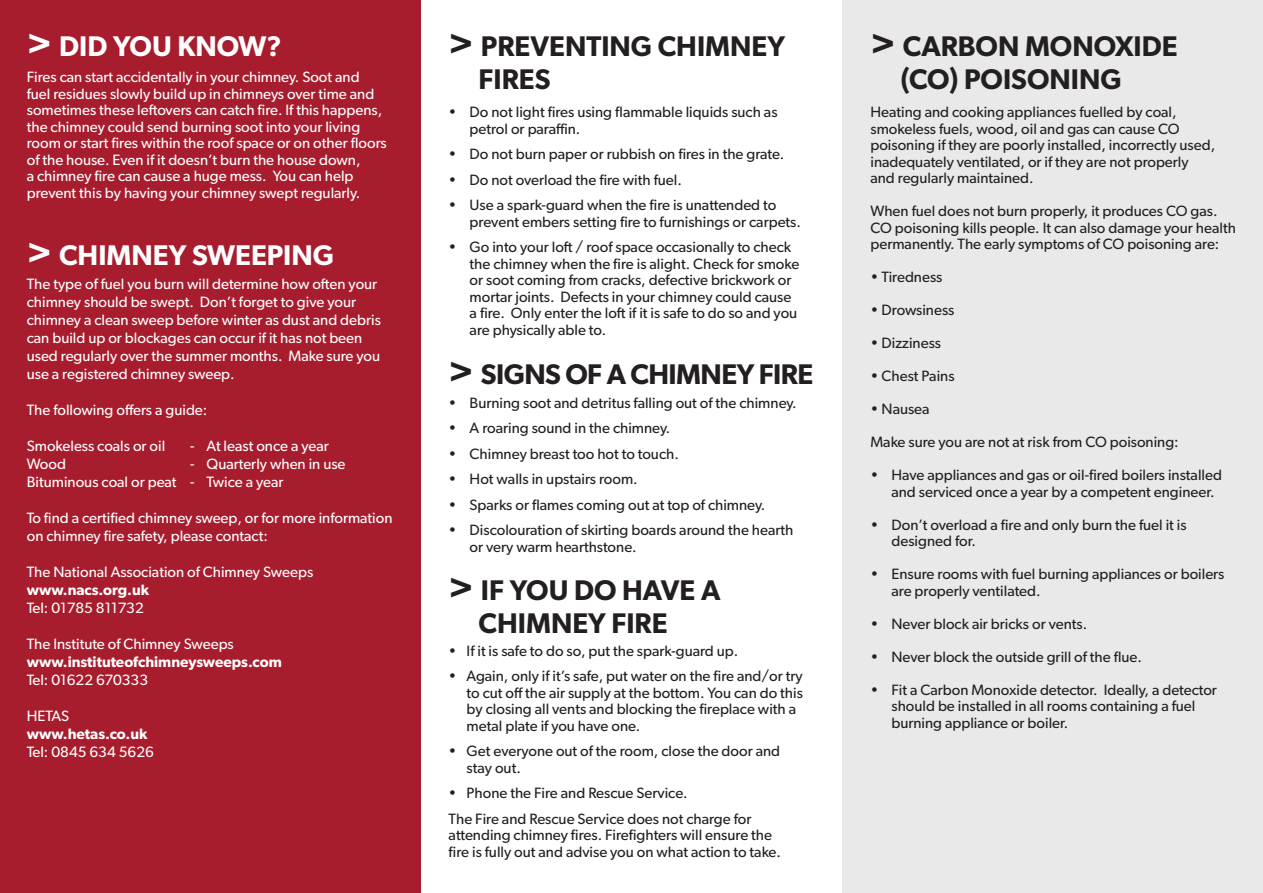
<style>
.page{position:relative;width:1263px;height:893px;background:#fff}
.page>*{position:absolute;margin:0;border:0;box-sizing:border-box;transform-origin:0 0}
.t1{font:600 28.5px/33px "Gibson";color:#231f20}
.t2{font:600 28.5px "Gibson";color:#fff}
.t3{font:600 28.5px "Gibson";letter-spacing:-.02em;color:#231f20}
.t4{font:15px/16.5px "Gibson";color:#231f20}
.t5{font:15px/16.5px "Gibson";color:#fff}
.t6{font:600 15px "Gibson";color:#fff}
.s1{font-size:36px}
</style>
<div class="page">
<div style="left:0;top:0;width:421px;height:893px;background:#a81d2e"></div>
<div style="left:842px;top:0;width:421px;height:893px;background:#e9e9e9"></div>
<p class="t2" style="left:27px;top:30px;width:256px"><span class="s1">&gt;</span> DID YOU KNOW?</p>
<p class="t5" style="left:27px;top:69px;width:361px">Fires can start accidentally in your chimney. Soot and fuel residues slowly build up in chimneys over time and sometimes these leftovers can catch fire. If this happens, the chimney could send burning soot into your living room or start fires within the roof space or on other floors of the house. Even if it doesn’t burn the house down,<br>a chimney fire can cause a huge mess. You can help prevent this by having your chimney swept regularly.</p>
<p class="t2" style="left:27px;top:238px;width:309px"><span class="s1">&gt;</span> CHIMNEY SWEEPING</p>
<p class="t5" style="left:27px;top:274px;width:356px;line-height:18px">The type of fuel you burn will determine how often your chimney should be swept. Don’t forget to give your chimney a clean sweep before winter as dust and debris can build up or blockages can occur if it has not been used regularly over the summer months. Make sure you use a registered chimney sweep.</p>
<p class="t5" style="left:27px;top:401px;width:182px">The following offers a guide:</p>
<p class="t5" style="left:27px;top:437px;width:140px">Smokeless coals or oil</p>
<p class="t5" style="left:190px;top:437px;width:140px">- At least once a year</p>
<p class="t5" style="left:27px;top:455px;width:41px">Wood</p>
<p class="t5" style="left:190px;top:455px;width:157px">- Quarterly when in use</p>
<p class="t5" style="left:27px;top:473px;width:258px">Bituminous coal or peat - Twice a year</p>
<p class="t5" style="left:27px;top:508px;width:367px;line-height:18px">To find a certified chimney sweep, or for more information on chimney fire safety, please contact:</p>
<p class="t5" style="left:27px;top:563px;width:288px">The National Association of Chimney Sweeps</p>
<p class="t6" style="left:27px;top:581px;width:124px">www.nacs.org.uk</p>
<p class="t5" style="left:27px;top:599px;width:119px">Tel: 01785 811732</p>
<p class="t5" style="left:27px;top:635px;width:209px">The Institute of Chimney Sweeps</p>
<p class="t6" style="left:27px;top:653px;width:257px">www.instituteofchimneysweeps.com</p>
<p class="t5" style="left:27px;top:671px;width:123px">Tel: 01622 670333</p>
<p class="t5" style="left:27px;top:707px;width:44px">HETAS</p>
<p class="t6" style="left:27px;top:725px;width:122px">www.hetas.co.uk</p>
<p class="t5" style="left:27px;top:743px;width:129px">Tel: 0845 634 5626</p>
<p class="t1" style="left:479px;top:29px;width:308px;text-indent:-30px"><span class="s1">&gt;</span> PREVENTING CHIMNEY<br>FIRES</p>
<p class="t4" style="left:470px;top:104px;width:309px;text-indent:-21px">• Do not light fires using flammable liquids such as petrol or paraffin.</p>
<p class="t4" style="left:449px;top:146px;width:337px">• Do not burn paper or rubbish on fires in the grate.</p>
<p class="t4" style="left:449px;top:171px;width:235px">• Do not overload the fire with fuel.</p>
<p class="t4" style="left:470px;top:197px;width:333px;text-indent:-21px">• Use a spark-guard when the fire is unattended to prevent embers setting fire to furnishings or carpets.</p>
<p class="t4" style="left:470px;top:239px;width:331px;text-indent:-21px">• Go into your loft / roof space occasionally to check the chimney when the fire is alight. Check for smoke or soot coming from cracks, defective brickwork or</p>
<p class="t4" style="left:470px;top:288px;width:329px">mortar joints. Defects in your chimney could cause a fire. Only enter the loft if it is safe to do so and you are physically able to.</p>
<p class="t3" style="left:449px;top:357px;width:366px"><span class="s1">&gt;</span> SIGNS OF A CHIMNEY FIRE</p>
<p class="t4" style="left:449px;top:394px;width:350px">• Burning soot and detritus falling out of the chimney.</p>
<p class="t4" style="left:449px;top:420px;width:223px">• A roaring sound in the chimney.</p>
<p class="t4" style="left:449px;top:445px;width:232px">• Chimney breast too hot to touch.</p>
<p class="t4" style="left:449px;top:471px;width:191px">• Hot walls in upstairs room.</p>
<p class="t4" style="left:449px;top:496px;width:318px">• Sparks or flames coming out at top of chimney.</p>
<p class="t4" style="left:449px;top:522px;width:346px">• Discolouration of skirting boards around the hearth</p>
<p class="t4" style="left:470px;top:538px;width:168px">or very warm hearthstone.</p>
<p class="t1" style="left:479px;top:573px;width:243px;text-indent:-30px"><span class="s1">&gt;</span> IF YOU DO HAVE A<br>CHIMNEY FIRE</p>
<p class="t4" style="left:449px;top:642px;width:291px">• If it is safe to do so, put the spark-guard up.</p>
<p class="t4" style="left:467px;top:667px;width:338px;text-indent:-18px">• Again, only if it’s safe, put water on the fire and/or try to cut off the air supply at the bottom. You can do this by closing all vents and blocking the fireplace with a metal plate if you have one.</p>
<p class="t4" style="left:449px;top:742px;width:333px">• Get everyone out of the room, close the door and</p>
<p class="t4" style="left:467px;top:759px;width:56px">stay out.</p>
<p class="t4" style="left:449px;top:784px;width:241px">• Phone the Fire and Rescue Service.</p>
<p class="t4" style="left:449px;top:810px;width:325px">The Fire and Rescue Service does not charge for attending chimney fires. Firefighters will ensure the</p>
<p class="t4" style="left:449px;top:843px;width:334px">fire is fully out and advise you on what action to take.</p>
<p class="t1" style="left:870px;top:29px;width:309px"><span class="s1">&gt;</span> CARBON MONOXIDE</p>
<p class="t1" style="left:900px;top:62px;width:223px">(CO) POISONING</p>
<p class="t4" style="left:870px;top:104px;width:346px">Heating and cooking appliances fuelled by coal, smokeless fuels, wood, oil and gas can cause CO poisoning if they are poorly installed, incorrectly used, inadequately ventilated, or if they are not properly</p>
<p class="t4" style="left:870px;top:170px;width:165px">and regularly maintained.</p>
<p class="t4" style="left:870px;top:203px;width:349px">When fuel does not burn properly, it produces CO gas.</p>
<p class="t4" style="left:870px;top:219px;width:367px">CO poisoning kills people. It can also damage your health</p>
<p class="t4" style="left:870px;top:236px;width:350px">permanently. The early symptoms of CO poisoning are:</p>
<p class="t4" style="left:870px;top:269px;width:73px">• Tiredness</p>
<p class="t4" style="left:870px;top:302px;width:85px">• Drowsiness</p>
<p class="t4" style="left:870px;top:335px;width:72px">• Dizziness</p>
<p class="t4" style="left:870px;top:368px;width:86px">• Chest Pains</p>
<p class="t4" style="left:870px;top:401px;width:61px">• Nausea</p>
<p class="t4" style="left:870px;top:434px;width:310px">Make sure you are not at risk from CO poisoning:</p>
<p class="t4" style="left:891px;top:467px;width:332px;text-indent:-21px">• Have appliances and gas or oil-fired boilers installed and serviced once a year by a competent engineer.</p>
<p class="t4" style="left:870px;top:516px;width:318px">• Don’t overload a fire and only burn the fuel it is</p>
<p class="t4" style="left:891px;top:533px;width:86px">designed for.</p>
<p class="t4" style="left:891px;top:566px;width:334px;text-indent:-21px">• Ensure rooms with fuel burning appliances or boilers are properly ventilated.</p>
<p class="t4" style="left:870px;top:615px;width:218px">• Never block air bricks or vents.</p>
<p class="t4" style="left:870px;top:648px;width:273px">• Never block the outside grill of the flue.</p>
<p class="t4" style="left:891px;top:681px;width:327px;text-indent:-21px">• Fit a Carbon Monoxide detector. Ideally, a detector should be installed in all rooms containing a fuel burning appliance or boiler.</p>
</div>
